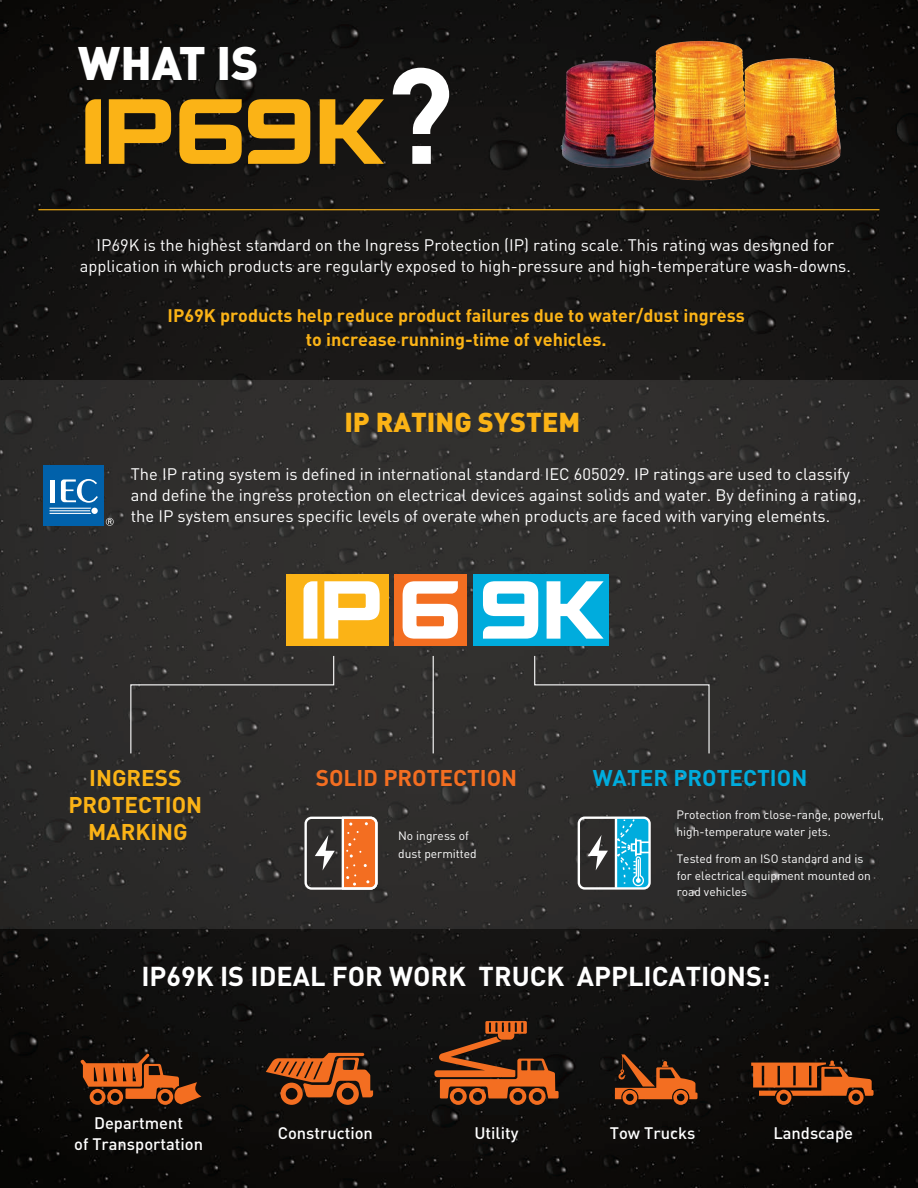
<style>
.page{position:relative;width:918px;height:1188px;background:#fff}
.page>*{position:absolute;margin:0;border:0;box-sizing:border-box;transform-origin:0 0}
.t1{font:700 133.95px "DIN Pro";color:#fff}
.t2{font:900 46.35px "DIN Pro";color:#fff}
.t3{font:700 27px "DIN Pro";color:#fff}
.t4{font:900 27px "DIN Pro";color:#fbb316}
.t5{font:700 22.5px/27px "DIN Pro";color:#fbb316;text-align:center}
.t6{font:700 22.5px "DIN Pro";color:#f36e21}
.t7{font:700 22.5px "DIN Pro";color:#00acdd}
.t8{font:700 18px/24px "DIN Pro";color:#fbb316;text-align:center}
.t9{font:16.5px/21px "DIN Pro";color:#fff;text-align:center}
.t10{font:500 16.5px/21px "DIN Pro";color:#fff;text-align:center}
.t11{font:12px/16.5px "DIN Pro";color:#fff}
</style>
<div class="page">
<img style="left:0;top:0;width:918px;height:1188px">
<div style="left:0;top:381px;width:918px;height:548px;background:#2f2d2c"></div>
<div style="left:473px;top:574px;width:136px;height:72px;background:#00acdd"></div>
<div style="left:287px;top:574px;width:102px;height:72px;background:#fbb316"></div>
<div style="left:394px;top:574px;width:73px;height:72px;background:#f36e21"></div>
<svg style="left:304px;top:581px;width:76px;height:58px"></svg>
<svg style="left:403px;top:581px;width:55px;height:58px"></svg>
<svg style="left:483px;top:581px;width:55px;height:58px"></svg>
<svg style="left:547px;top:581px;width:57px;height:58px"></svg>
<svg style="left:130px;top:655px;width:205px;height:100px"></svg>
<svg style="left:534px;top:655px;width:176px;height:100px"></svg>
<hr style="left:433px;top:656px;width:1px;height:97px;background:#fff">
<hr style="left:342px;top:818px;width:2px;height:70px;background:#fff">
<svg style="left:344px;top:817px;width:31px;height:70px;background:#f3742a"></svg>
<div style="left:304px;top:817px;width:74px;height:73px;border:2px solid #fff;border-radius:6px"></div>
<svg style="left:315px;top:835px;width:20px;height:36px"></svg>
<div style="left:578px;top:817px;width:73px;height:73px;border:2px solid #fff;border-radius:6px"></div>
<svg style="left:588px;top:835px;width:20px;height:35px"></svg>
<div style="left:640px;top:841px;width:11px;height:12px;border:2px solid #fff"></div>
<svg style="left:615px;top:818px;width:35px;height:70px;background:#48c3e6"></svg>
<svg style="left:266px;top:1053px;width:107px;height:52px;background:#884118"></svg>
<svg style="left:615px;top:1054px;width:83px;height:51px;background:#693415"></svg>
<svg style="left:80px;top:1054px;width:122px;height:51px;background:#793a15"></svg>
<svg style="left:434px;top:1021px;width:125px;height:84px;background:#6b3516"></svg>
<svg style="left:751px;top:1061px;width:123px;height:44px;background:#863f15"></svg>
<img style="left:561px;top:61px;width:87px;height:107px">
<img style="left:751px;top:58px;width:90px;height:112px">
<img style="left:648px;top:41px;width:103px;height:140px">
<div style="left:43px;top:465px;width:60px;height:61px;background:#0161aa"></div>
<svg style="left:50px;top:479px;width:48px;height:35px"></svg>
<div style="left:91px;top:508px;width:7px;height:6px;background:#fff;border-radius:50%"></div>
<svg style="left:106px;top:518px;width:8px;height:8px"></svg>
<svg style="left:85px;top:99px;width:299px;height:65px;background:#a07314"></svg>
<hr style="left:38px;top:209px;width:842px;height:1px;background:#fbb316">
<h2 class="t2" style="left:78px;top:23px;width:182px">WHAT IS</h2>
<h1 class="t1" style="left:384px;top:4px;width:72px">?</h1>
<p class="t9" style="left:80px;top:232px;width:773px">IP69K is the highest standard on the Ingress Protection (IP) rating scale. This rating was designed for application in which products are regularly exposed to high-pressure and high-temperature wash-downs.</p>
<p class="t8" style="left:168px;top:301px;width:579px">IP69K products help reduce product failures due to water/dust ingress to increase running-time of vehicles.</p>
<h3 class="t4" style="left:344px;top:399px;width:237px">IP RATING SYSTEM</h3>
<p class="t9" style="left:131px;top:462px;width:732px;text-align:left">The IP rating system is defined in international standard IEC 605029. IP ratings are used to classify and define the ingress protection on electrical devices against solids and water. By defining a rating, the IP system ensures specific levels of overate when products are faced with varying elements.</p>
<h3 class="t5" style="left:68px;top:762px;width:135px">INGRESS<br>PROTECTION<br>MARKING</h3>
<h3 class="t6" style="left:316px;top:759px;width:203px">SOLID PROTECTION</h3>
<h3 class="t7" style="left:593px;top:759px;width:216px">WATER PROTECTION</h3>
<p class="t11" style="left:677px;top:806px;width:209px">Protection from close-range, powerful, high-temperature water jets.</p>
<p class="t11" style="left:677px;top:850px;width:196px">Tested from an ISO standard and is for electrical equipment mounted on road vehicles</p>
<p class="t11" style="left:398px;top:826px;width:80px;line-height:18px">No ingress of dust permitted</p>
<h3 class="t3" style="left:141px;top:954px;width:631px">IP69K IS IDEAL FOR WORK TRUCK APPLICATIONS:</h3>
<p class="t10" style="left:74px;top:1111px;width:130px">Department<br>of Transportation</p>
<p class="t10" style="left:278px;top:1121px;width:97px">Construction</p>
<p class="t10" style="left:474px;top:1121px;width:45px">Utility</p>
<p class="t10" style="left:610px;top:1121px;width:87px">Tow Trucks</p>
<p class="t10" style="left:773px;top:1121px;width:81px">Landscape</p>
</div>
